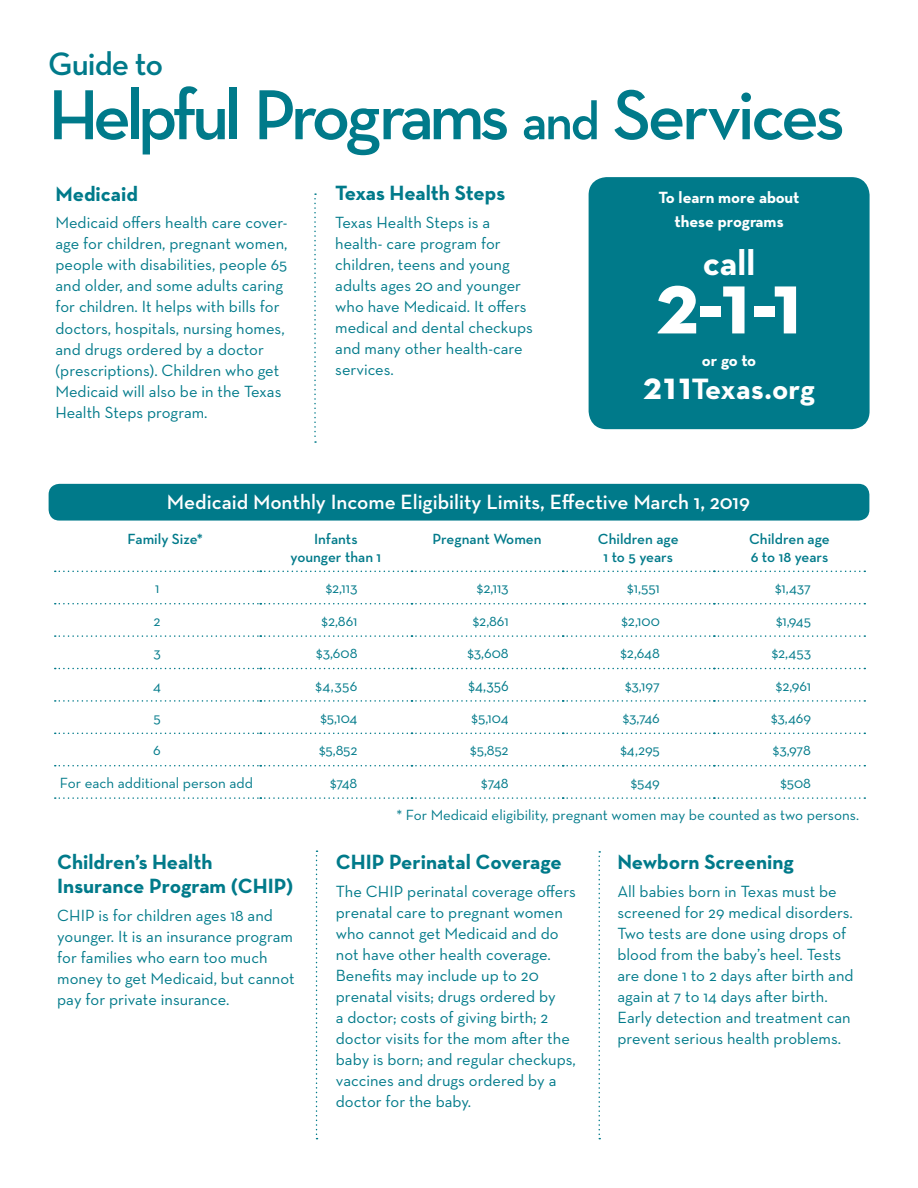
<style>
.page{position:relative;width:918px;height:1188px;background:#fff}
.page>*{position:absolute;margin:0;border:0;box-sizing:border-box;transform-origin:0 0}
.t1{font:700 90px "Neutraface Text";color:#fff}
.t2{font:600 72px "Neutraface Text";letter-spacing:-.07em;color:#007a8a}
.t3{font:700 36px "Neutraface Text";color:#fff}
.t4{font:600 33px "Neutraface Text";letter-spacing:-.03em;color:#007a8a}
.t5{font:700 30px "Neutraface Text";letter-spacing:-.005em;color:#fff}
.t6{font:700 21px/24px "Neutraface Text";color:#007a8a}
.t7{font:600 21px "Neutraface Text";color:#fff}
.t8{font:16.5px/21px "Neutraface Text";color:#007a8a}
.t9{font:700 16.5px/24px "Neutraface Text";color:#fff;text-align:center}
.t10{font:16.5px "Neutraface Text";color:#007a8a;scale:.91 1}
.t11{font:15px "Neutraface Text";color:#007a8a}
.t12{font:600 15px/18px "Neutraface Text";color:#007a8a;text-align:center}
.s1{font-size:54px}
.s2{font-size:39px}
</style>
<div class="page">
<div style="left:589px;top:177px;width:281px;height:252px;background:#007a8a;border-radius:18px"></div>
<div style="left:49px;top:484px;width:820px;height:37px;background:#007a8a;border-radius:11px"></div>
<svg style="left:598px;top:851px;width:2px;height:288px"></svg>
<svg style="left:316px;top:850px;width:2px;height:289px"></svg>
<svg style="left:314px;top:193px;width:2px;height:250px"></svg>
<svg style="left:55px;top:571px;width:810px;height:1px"></svg>
<svg style="left:55px;top:603px;width:810px;height:1px"></svg>
<svg style="left:55px;top:635px;width:810px;height:2px"></svg>
<svg style="left:55px;top:668px;width:810px;height:1px"></svg>
<svg style="left:55px;top:700px;width:810px;height:2px"></svg>
<svg style="left:55px;top:733px;width:810px;height:1px"></svg>
<svg style="left:55px;top:765px;width:810px;height:1px"></svg>
<svg style="left:55px;top:797px;width:810px;height:2px"></svg>
<h1 class="t4" style="left:48px;top:43px;width:117px">Guide to</h1>
<h1 class="t2" style="left:48px;top:70px;width:798px">Helpful Programs <span class="s1">and</span> Services</h1>
<h2 class="t6" style="left:56px;top:181px;width:84px">Medicaid</h2>
<p class="t8" style="left:56px;top:212px;width:234px">Medicaid offers health care cover&shy;age for children, pregnant women, people with disabilities, people 65 and older, and some adults caring for children. It helps with bills for doctors, hospitals, nursing homes, and drugs ordered by a doctor (prescriptions). Children who get Medicaid will also be in the Texas Health Steps program.</p>
<h2 class="t6" style="left:335px;top:181px;width:171px">Texas Health Steps</h2>
<p class="t8" style="left:335px;top:211px;width:199px">Texas Health Steps is a health- care program for children, teens and young adults ages 20 and younger who have Medicaid. It offers medical and dental checkups and many other health-care services.</p>
<h3 class="t9" style="left:658px;top:185px;width:143px">To learn more about these programs</h3>
<h3 class="t3" style="left:703px;top:240px;width:54px">call</h3>
<h3 class="t1" style="left:656px;top:245px;width:148px">2-1-1</h3>
<h3 class="t9" style="left:702px;top:349px;width:56px">or go to</h3>
<h3 class="t5" style="left:643px;top:370px;width:173px"><span class="s2">211</span>Texas.org</h3>
<h3 class="t7" style="left:167px;top:489px;width:585px">Medicaid Monthly Income Eligibility Limits, Effective March 1, 2019</h3>
<p class="t12" style="left:128px;top:530px;width:77px">Family Size*</p>
<p class="t12" style="left:291px;top:530px;width:92px">Infants younger than 1</p>
<p class="t12" style="left:432px;top:530px;width:111px">Pregnant Women</p>
<p class="t12" style="left:598px;top:530px;width:82px">Children age</p>
<p class="t12" style="left:749px;top:530px;width:82px">Children age</p>
<p class="t12" style="left:751px;top:548px;width:79px">6 to 18 years</p>
<p class="t12" style="left:604px;top:548px;width:71px">1 to 5 years</p>
<p class="t11" style="left:155px;top:579px;width:6px">1</p>
<p class="t11" style="left:326px;top:579px;width:33px">$2,113</p>
<p class="t11" style="left:477px;top:579px;width:33px">$2,113</p>
<p class="t11" style="left:627px;top:579px;width:34px">$1,551</p>
<p class="t11" style="left:775px;top:579px;width:37px">$1,437</p>
<p class="t11" style="left:154px;top:611px;width:9px">2</p>
<p class="t11" style="left:322px;top:611px;width:37px">$2,861</p>
<p class="t11" style="left:473px;top:611px;width:37px">$2,861</p>
<p class="t11" style="left:621px;top:611px;width:40px">$2,100</p>
<p class="t11" style="left:776px;top:611px;width:37px">$1,945</p>
<p class="t11" style="left:153px;top:644px;width:9px">3</p>
<p class="t11" style="left:316px;top:644px;width:43px">$3,608</p>
<p class="t11" style="left:467px;top:644px;width:43px">$3,608</p>
<p class="t11" style="left:621px;top:644px;width:41px">$2,648</p>
<p class="t11" style="left:772px;top:644px;width:41px">$2,453</p>
<p class="t11" style="left:153px;top:676px;width:9px">4</p>
<p class="t11" style="left:315px;top:676px;width:44px">$4,356</p>
<p class="t10" style="left:469px;top:675px;width:46px">$4,356</p>
<p class="t11" style="left:625px;top:676px;width:36px">$3,197</p>
<p class="t11" style="left:776px;top:676px;width:37px">$2,961</p>
<p class="t11" style="left:154px;top:708px;width:9px">5</p>
<p class="t11" style="left:320px;top:708px;width:39px">$5,104</p>
<p class="t11" style="left:472px;top:708px;width:39px">$5,104</p>
<p class="t11" style="left:623px;top:708px;width:39px">$3,746</p>
<p class="t11" style="left:771px;top:708px;width:42px">$3,469</p>
<p class="t11" style="left:153px;top:741px;width:9px">6</p>
<p class="t11" style="left:319px;top:741px;width:40px">$5,852</p>
<p class="t11" style="left:470px;top:741px;width:40px">$5,852</p>
<p class="t11" style="left:620px;top:741px;width:41px">$4,295</p>
<p class="t11" style="left:773px;top:741px;width:40px">$3,978</p>
<p class="t11" style="left:60px;top:773px;width:195px">For each additional person add</p>
<p class="t11" style="left:330px;top:773px;width:29px">$748</p>
<p class="t11" style="left:481px;top:773px;width:29px">$748</p>
<p class="t11" style="left:631px;top:773px;width:31px">$549</p>
<p class="t11" style="left:780px;top:773px;width:32px">$508</p>
<p class="t11" style="left:396px;top:806px;width:464px">* For Medicaid eligibility, pregnant women may be counted as two persons.</p>
<h2 class="t6" style="left:57px;top:849px;width:238px">Children’s Health<br>Insurance Program (CHIP)</h2>
<p class="t8" style="left:57px;top:904px;width:239px">CHIP is for children ages 18 and younger. It is an insurance program for families who earn too much money to get Medicaid, but cannot pay for private insurance.</p>
<h2 class="t6" style="left:336px;top:849px;width:227px">CHIP Perinatal Coverage</h2>
<p class="t8" style="left:336px;top:880px;width:242px">The CHIP perinatal coverage offers prenatal care to pregnant women who cannot get Medicaid and do not have other health coverage.<br>Benefits may include up to 20 prenatal visits; drugs ordered by<br>a doctor; costs of giving birth; 2 doctor visits for the mom after the baby is born; and regular checkups, vaccines and drugs ordered by a doctor for the baby.</p>
<h2 class="t6" style="left:617px;top:849px;width:178px">Newborn Screening</h2>
<p class="t8" style="left:617px;top:880px;width:238px">All babies born in Texas must be screened for 29 medical disorders.<br>Two tests are done using drops of blood from the baby’s heel. Tests are done 1 to 2 days after birth and again at 7 to 14 days after birth.<br>Early detection and treatment can prevent serious health problems.</p>
</div>
